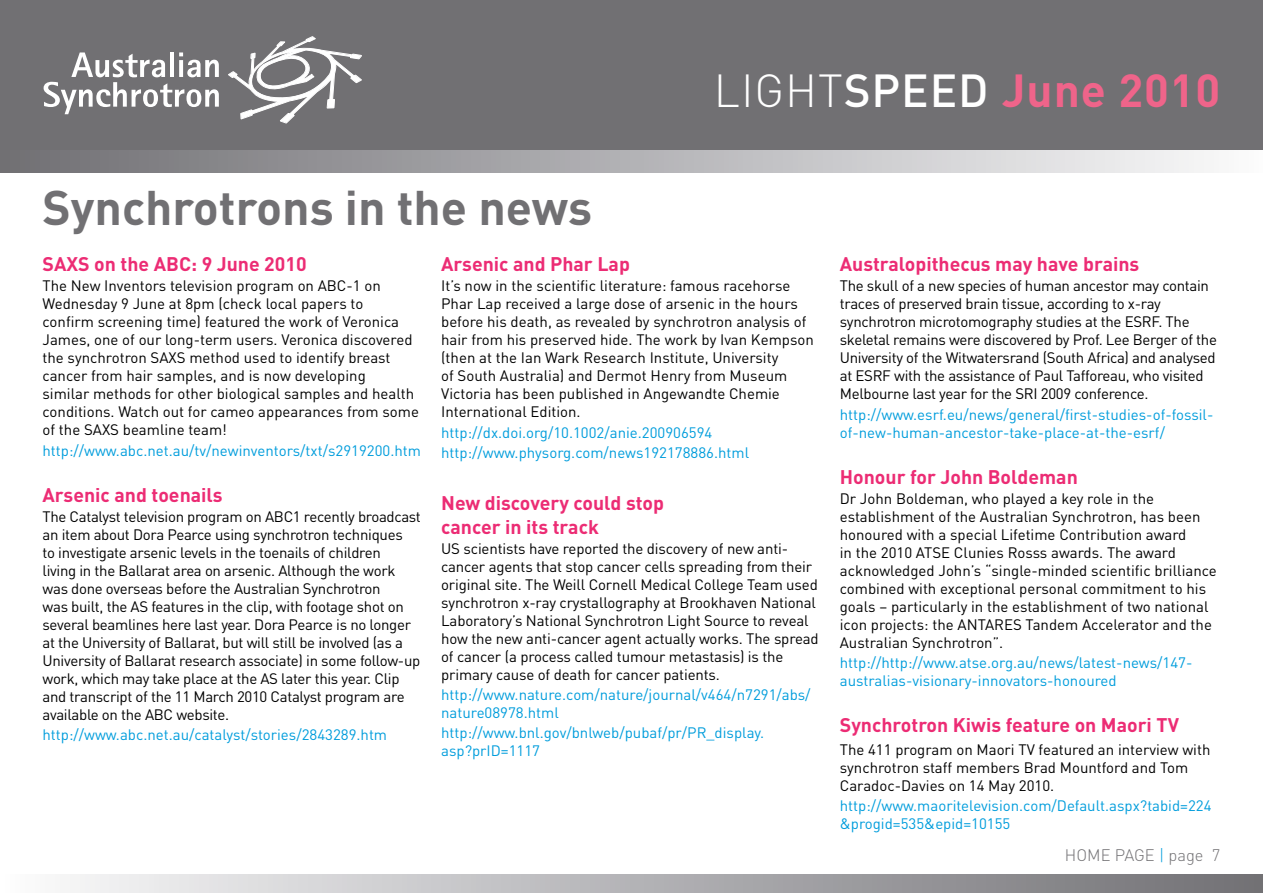
<style>
.page{position:relative;width:1263px;height:893px;background:#fff}
.page>*{position:absolute;margin:0;border:0;box-sizing:border-box;transform-origin:0 0}
.t1{font:700 48px "DIN";color:#717073}
.t2{font:700 45.75px "DIN";letter-spacing:.02em;color:#ef648a}
.t3{font:700 19.5px/24px "DIN";color:#ec2c74}
.t4{font:300 16.5px "DIN";color:#717073}
.t5{font:15px/18px "DIN";letter-spacing:-.01em;color:#000}
.t6{font:15px/18px "DIN";color:#009ddc}
.s1{font-weight:300;color:#fff}
.s2{font-weight:500;color:#fff}
.s3{color:#009ddc}
</style>
<div class="page">
<div style="left:0;top:875px;width:1263px;height:18px;background:linear-gradient(to right,#fbfbfc,#6f6e73)"></div>
<div style="left:0;top:0;width:1263px;height:152px;background:#717073"></div>
<svg style="left:44px;top:52px;width:175px;height:62px"></svg>
<svg style="left:228px;top:36px;width:134px;height:87px"></svg>
<div style="left:0;top:151px;width:1263px;height:21px;background:linear-gradient(to right,#6e6d72,#fafafb)"></div>
<h1 class="t1" style="left:43px;top:176px;width:551px">Synchrotrons in the news</h1>
<h2 class="t2" style="left:714px;top:60px;width:508px"><span class="s1">LIGHT</span><span class="s2">SPEED</span> June 2010</h2>
<h3 class="t3" style="left:43px;top:251px;width:266px">SAXS on the ABC: 9 June 2010</h3>
<p class="t5" style="left:43px;top:277px;width:378px">The New Inventors television program on ABC-1 on Wednesday 9 June at 8pm (check local papers to<br>confirm screening time) featured the work of Veronica James, one of our long-term users. Veronica discovered the synchrotron SAXS method used to identify breast cancer from hair samples, and is now developing<br>similar methods for other biological samples and health conditions. Watch out for cameo appearances from some of the SAXS beamline team!</p>
<p class="t6" style="left:43px;top:441px;width:380px">http://www.abc.net.au/tv/newinventors/txt/s2919200.htm</p>
<h3 class="t3" style="left:43px;top:482px;width:182px">Arsenic and toenails</h3>
<p class="t5" style="left:43px;top:507px;width:380px">The Catalyst television program on ABC1 recently broadcast an item about Dora Pearce using synchrotron techniques<br>to investigate arsenic levels in the toenails of children<br>living in the Ballarat area on arsenic. Although the work was done overseas before the Australian Synchrotron<br>was built, the AS features in the clip, with footage shot on several beamlines here last year. Dora Pearce is no longer at the University of Ballarat, but will still be involved (as a University of Ballarat research associate) in some follow-up work, which may take place at the AS later this year. Clip and transcript of the 11 March 2010 Catalyst program are available on the ABC website.</p>
<p class="t6" style="left:43px;top:725px;width:346px">http://www.abc.net.au/catalyst/stories/2843289.htm</p>
<h3 class="t3" style="left:441px;top:251px;width:190px">Arsenic and Phar Lap</h3>
<p class="t5" style="left:441px;top:277px;width:374px">It’s now in the scientific literature: famous racehorse Phar Lap received a large dose of arsenic in the hours before his death, as revealed by synchrotron analysis of hair from his preserved hide. The work by Ivan Kempson (then at the Ian Wark Research Institute, University<br>of South Australia) and Dermot Henry from Museum Victoria has been published in Angewandte Chemie International Edition.</p>
<p class="t6" style="left:441px;top:422px;width:309px;line-height:20.1px">http://dx.doi.org/10.1002/anie.200906594 http://www.physorg.com/news192178886.html</p>
<h3 class="t3" style="left:441px;top:490px;width:224px">New discovery could stop cancer in its track</h3>
<p class="t5" style="left:441px;top:539px;width:379px">US scientists have reported the discovery of new anti&shy;cancer agents that stop cancer cells spreading from their original site. The Weill Cornell Medical College Team used synchrotron x-ray crystallography at Brookhaven National Laboratory’s National Synchrotron Light Source to reveal how the new anti-cancer agent actually works. The spread of cancer (a process called tumour metastasis) is the primary cause of death for cancer patients.</p>
<p class="t6" style="left:441px;top:686px;width:371px">http://www.nature.com/nature/journal/v464/n7291/abs/ nature08978.html</p>
<p class="t6" style="left:441px;top:724px;width:325px">http://www.bnl.gov/bnlweb/pubaf/pr/PR_display. asp?prID=1117</p>
<h3 class="t3" style="left:840px;top:251px;width:301px">Australopithecus may have brains</h3>
<p class="t5" style="left:840px;top:277px;width:379px">The skull of a new species of human ancestor may contain traces of preserved brain tissue, according to x-ray synchrotron microtomography studies at the ESRF. The skeletal remains were discovered by Prof. Lee Berger of the University of the Witwatersrand (South Africa) and analysed at ESRF with the assistance of Paul Tafforeau, who visited Melbourne last year for the SRI 2009 conference.</p>
<p class="t6" style="left:840px;top:405px;width:375px">http://www.esrf.eu/news/general/first-studies-of-fossil&shy;of-new-human-ancestor-take-place-at-the-esrf/</p>
<h3 class="t3" style="left:840px;top:464px;width:240px">Honour for John Boldeman</h3>
<p class="t5" style="left:840px;top:489px;width:379px">Dr John Boldeman, who played a key role in the establishment of the Australian Synchrotron, has been honoured with a special Lifetime Contribution award<br>in the 2010 ATSE Clunies Rosss awards. The award acknowledged John’s “single-minded scientific brilliance combined with exceptional personal commitment to his goals – particularly in the establishment of two national icon projects: the ANTARES Tandem Accelerator and the Australian Synchrotron”.</p>
<p class="t6" style="left:840px;top:653px;width:354px">http://http://www.atse.org.au/news/latest-news/147- australias-visionary-innovators-honoured</p>
<h3 class="t3" style="left:840px;top:712px;width:341px">Synchrotron Kiwis feature on Maori TV</h3>
<p class="t5" style="left:840px;top:740px;width:372px">The 411 program on Maori TV featured an interview with synchrotron staff members Brad Mountford and Tom<br>Caradoc-Davies on 14 May 2010.</p>
<p class="t6" style="left:840px;top:796px;width:373px">http://www.maoritelevision.com/Default.aspx?tabid=224 &amp;progid=535&amp;epid=10155</p>
<p class="t4" style="left:1065px;top:844px;width:157px">HOME PAGE <span class="s3">|</span> PAGE 7</p>
</div>
